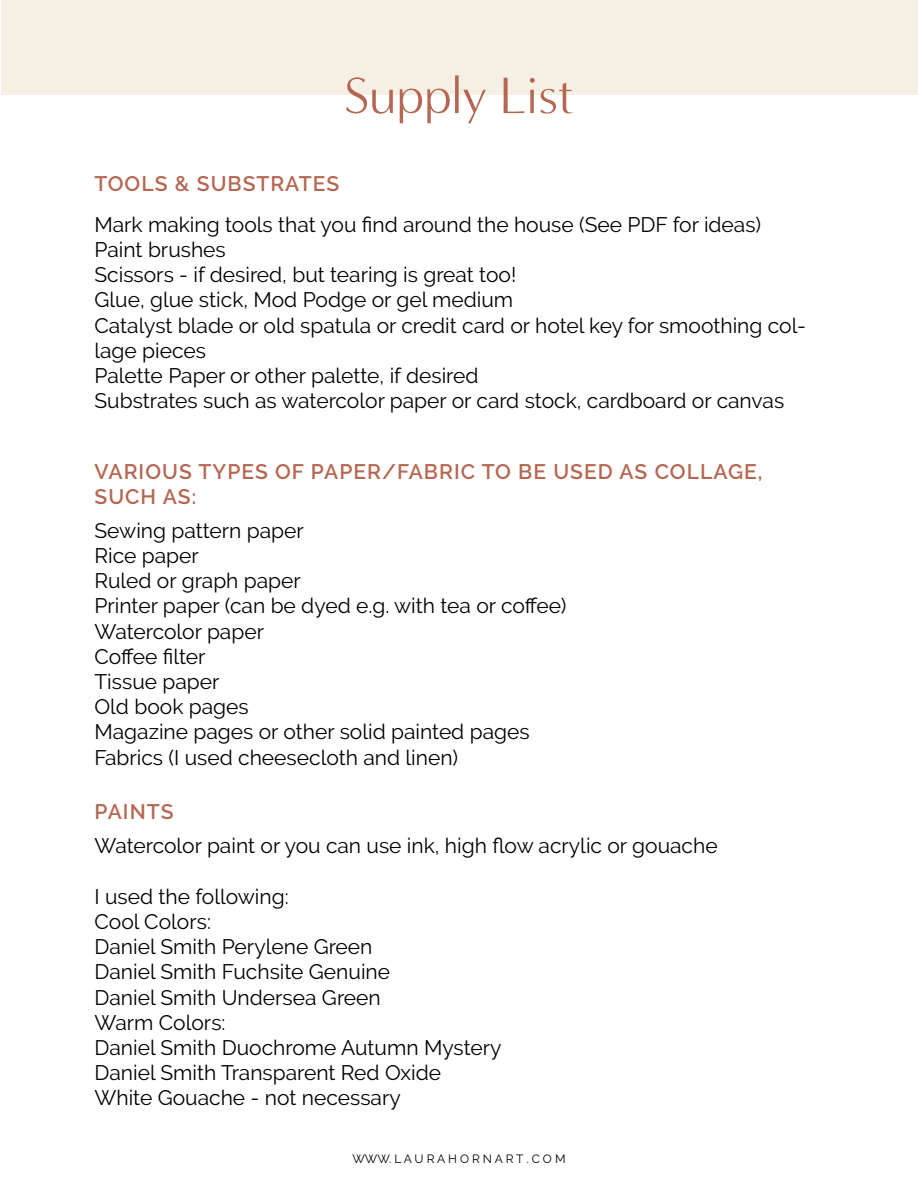
<style>
.page{position:relative;width:918px;height:1188px;background:#fff}
.page>*{position:absolute;margin:0;border:0;box-sizing:border-box;transform-origin:0 0}
.t1{font:52.5px "Minerva Modern";letter-spacing:-.01em;color:#b56752}
.t2{font:21px/25.2px "Raleway";color:#000}
.t3{font:600 21px/25.2px "Raleway";letter-spacing:.05em;color:#b56752}
.t4{font:12px "Raleway";color:#000}
</style>
<div class="page">
<div style="left:1px;top:0;width:917px;height:94px;background:#f5efe4"></div>
<h1 class="t1" style="left:344px;top:65px;width:232px">Supply List</h1>
<p class="t3" style="left:94px;top:171px;width:246px">TOOLS &amp; SUBSTRATES</p>
<p class="t2" style="left:94px;top:212px;width:713px">Mark making tools that you find around the house (See PDF for ideas)<br>Paint brushes<br>Scissors - if desired, but tearing is great too!<br>Glue, glue stick, Mod Podge or gel medium<br>Catalyst blade or old spatula or credit card or hotel key for smoothing col&shy;lage pieces<br>Palette Paper or other palette, if desired<br>Substrates such as watercolor paper or card stock, cardboard or canvas</p>
<p class="t3" style="left:94px;top:459px;width:670px">VARIOUS TYPES OF PAPER/FABRIC TO BE USED AS COLLAGE,<br>SUCH AS:</p>
<p class="t2" style="left:94px;top:518px;width:473px">Sewing pattern paper<br>Rice paper<br>Ruled or graph paper<br>Printer paper (can be dyed e.g. with tea or coffee)<br>Watercolor paper<br>Coffee filter<br>Tissue paper<br>Old book pages<br>Magazine pages or other solid painted pages<br>Fabrics (I used cheesecloth and linen)</p>
<p class="t3" style="left:94px;top:799px;width:81px">PAINTS</p>
<p class="t2" style="left:94px;top:833px;width:625px">Watercolor paint or you can use ink, high flow acrylic or gouache</p>
<p class="t2" style="left:94px;top:884px;width:409px">I used the following:<br>Cool Colors:<br>Daniel Smith Perylene Green<br>Daniel Smith Fuchsite Genuine<br>Daniel Smith Undersea Green<br>Warm Colors:<br>Daniel Smith Duochrome Autumn Mystery<br>Daniel Smith Transparent Red Oxide<br>White Gouache - not necessary</p>
<p class="t4" style="left:352px;top:1152px;width:215px">WWW. L A U R A H O R N A R T . C O M</p>
</div>
